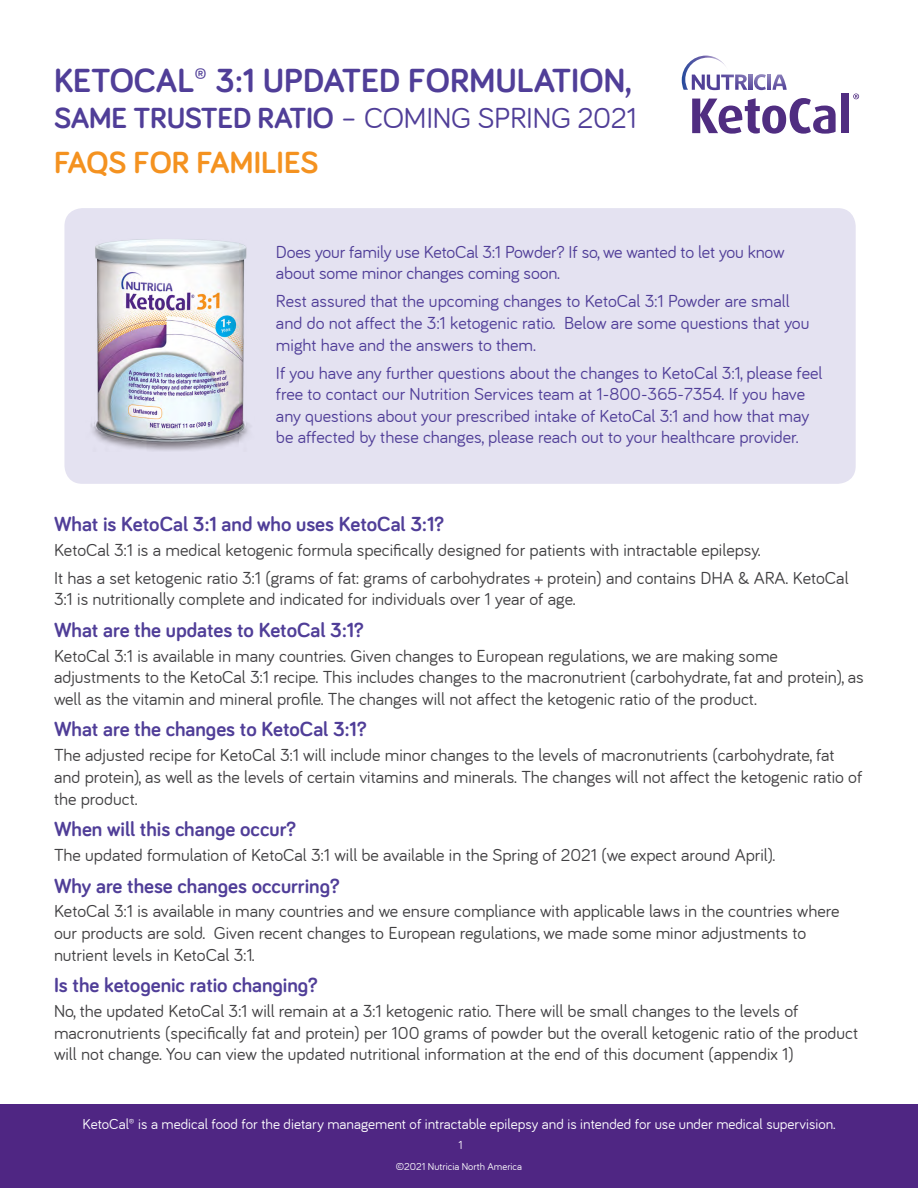
<style>
.page{position:relative;width:918px;height:1188px;background:#fff}
.page>*{position:absolute;margin:0;border:0;box-sizing:border-box;transform-origin:0 0}
.t1{font:700 34.5px "Bariol";color:#503e98}
.t2{font:700 31.5px "Bariol";color:#f49220}
.t3{font:30px "Bariol";letter-spacing:-.01em;color:#503e98}
.t4{font:700 21px "Bariol";color:#503e98}
.t5{font:18px/21.6px "Bariol";color:#414042}
.t6{font:18px/21.6px "Bariol";color:#503e98}
.t7{font:15px "Bariol";color:#fff}
.t8{font:12px "Bariol";color:#fff}
.t9{font:10.5px "Bariol";color:#fff}
.s1{font-weight:700}
</style>
<div class="page">
<div style="left:0;top:1104px;width:918px;height:84px;background:#4f2683"></div>
<div style="left:64px;top:208px;width:792px;height:276px;background:#e4e2f1;border-radius:18px"></div>
<svg style="left:728px;top:75px;width:6px;height:15px"></svg>
<svg style="left:767px;top:75px;width:4px;height:15px"></svg>
<svg style="left:772px;top:75px;width:15px;height:15px"></svg>
<svg style="left:754px;top:74px;width:12px;height:16px"></svg>
<svg style="left:749px;top:75px;width:3px;height:15px"></svg>
<svg style="left:735px;top:75px;width:12px;height:15px"></svg>
<svg style="left:682px;top:56px;width:46px;height:34px"></svg>
<svg style="left:692px;top:98px;width:144px;height:36px"></svg>
<div style="left:841px;top:94px;width:8px;height:39px;background:#502d81"></div>
<svg style="left:853px;top:94px;width:6px;height:5px"></svg>
<img style="left:64px;top:238px;width:185px;height:213px">
<h1 class="t1" style="left:54px;top:57px;width:580px">Ketocal® 3:1 updated formulation,</h1>
<h3 class="t3" style="left:54px;top:101px;width:585px"><span class="s1">same trusted ratio</span> – Coming spring 2021</h3>
<h2 class="t2" style="left:54px;top:140px;width:266px">FAQs for Families</h2>
<p class="t6" style="left:276px;top:241px;width:510px">Does your family use KetoCal 3:1 Powder? If so, we wanted to let you know about some minor changes coming soon.</p>
<p class="t6" style="left:276px;top:291px;width:535px">Rest assured that the upcoming changes to KetoCal 3:1 Powder are small and do not affect the 3:1 ketogenic ratio. Below are some questions that you might have and the answers to them.</p>
<p class="t6" style="left:276px;top:362px;width:548px">If you have any further questions about the changes to KetoCal 3:1, please feel free to contact our Nutrition Services team at 1-800-365-7354. If you have any questions about your prescribed intake of KetoCal 3:1 and how that may be affected by these changes, please reach out to your healthcare provider.</p>
<p class="t4" style="left:54px;top:509px;width:391px">What is KetoCal 3:1 and who uses KetoCal 3:1?</p>
<p class="t5" style="left:54px;top:536px;width:796px;line-height:28px">KetoCal 3:1 is a medical ketogenic formula specifically designed for patients with intractable epilepsy.<br>It has a set ketogenic ratio 3:1 (grams of fat: grams of carbohydrates + protein) and contains DHA &amp; ARA. KetoCal</p>
<p class="t5" style="left:54px;top:588px;width:523px">3:1 is nutritionally complete and indicated for individuals over 1 year of age.</p>
<p class="t4" style="left:54px;top:615px;width:311px">What are the updates to KetoCal 3:1?</p>
<p class="t5" style="left:54px;top:645px;width:811px">KetoCal 3:1 is available in many countries. Given changes to European regulations, we are making some adjustments to the KetoCal 3:1 recipe. This includes changes to the macronutrient (carbohydrate, fat and protein), as well as the vitamin and mineral profile. The changes will not affect the ketogenic ratio of the product.</p>
<p class="t4" style="left:54px;top:715px;width:314px">What are the changes to KetoCal 3:1?</p>
<p class="t5" style="left:54px;top:744px;width:810px">The adjusted recipe for KetoCal 3:1 will include minor changes to the levels of macronutrients (carbohydrate, fat and protein), as well as the levels of certain vitamins and minerals. The changes will not affect the ketogenic ratio of the product.</p>
<p class="t4" style="left:54px;top:815px;width:244px">When will this change occur?</p>
<p class="t5" style="left:54px;top:844px;width:723px">The updated formulation of KetoCal 3:1 will be available in the Spring of 2021 (we expect around April).</p>
<p class="t4" style="left:54px;top:871px;width:287px">Why are these changes occurring?</p>
<p class="t5" style="left:54px;top:901px;width:787px">KetoCal 3:1 is available in many countries and we ensure compliance with applicable laws in the countries where our products are sold. Given recent changes to European regulations, we made some minor adjustments to nutrient levels in KetoCal 3:1.</p>
<p class="t4" style="left:54px;top:971px;width:265px">Is the ketogenic ratio changing?</p>
<p class="t5" style="left:54px;top:1000px;width:806px">No, the updated KetoCal 3:1 will remain at a 3:1 ketogenic ratio. There will be small changes to the levels of macronutrients (specifically fat and protein) per 100 grams of powder but the overall ketogenic ratio of the product will not change. You can view the updated nutritional information at the end of this document (appendix 1)</p>
<p class="t7" style="left:82px;top:1115px;width:755px">KetoCal® is a medical food for the dietary management of intractable epilepsy and is intended for use under medical supervision.</p>
<p class="t8" style="left:458px;top:1137px;width:6px">1</p>
<p class="t9" style="left:396px;top:1161px;width:128px">©2021 Nutricia North America</p>
</div>
